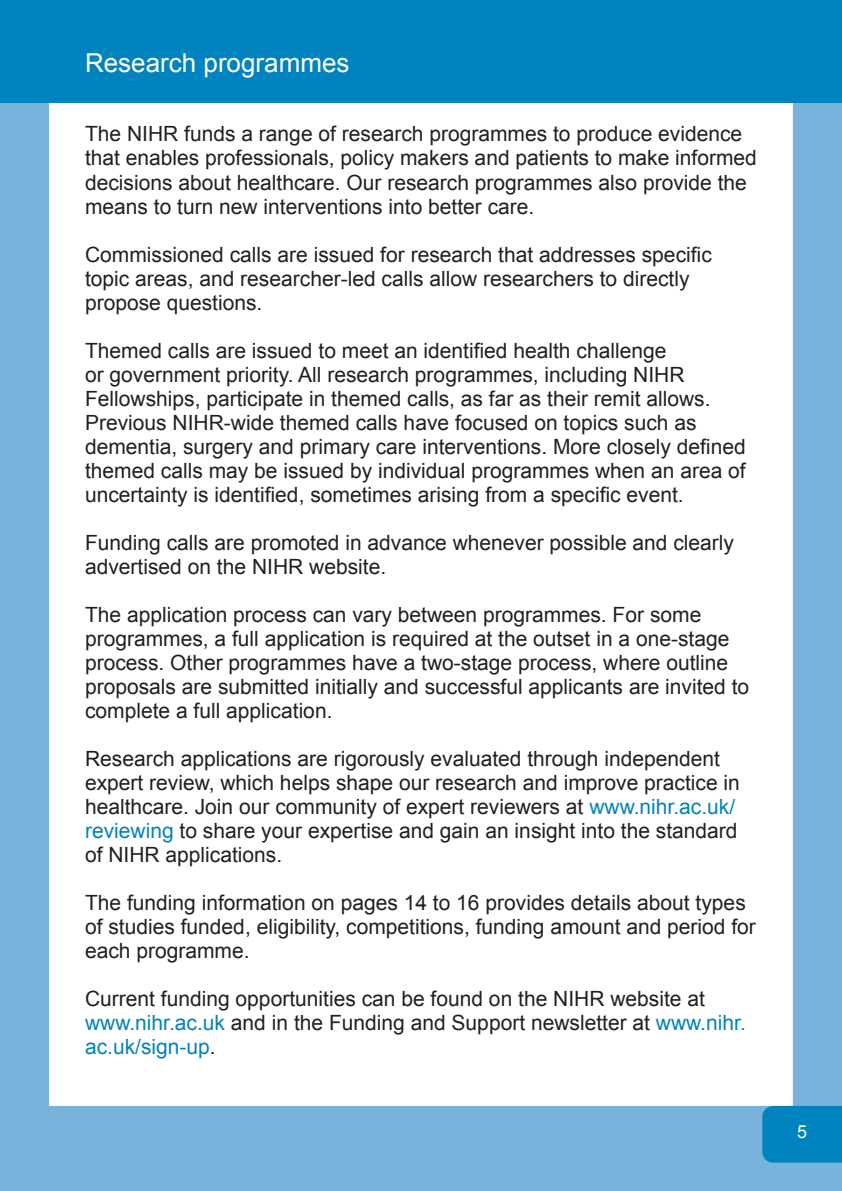
<style>
.page{position:relative;width:842px;height:1191px;background:#79b2da}
.page>*{position:absolute;margin:0;border:0;box-sizing:border-box;transform-origin:0 0}
.t1{font:26px "Arial";color:#fff}
.t2{font:21px/24px "Arial";color:#231f20}
.t3{font:18px "Arial";color:#fff}
.s1{color:#0083bf}
</style>
<div class="page">
<div style="left:49px;top:47px;width:744px;height:1059px;background:#fff;border:2px solid #fff"></div>
<div style="left:0;top:0;width:842px;height:102px;background:#0083bf"></div>
<div style="left:762px;top:1106px;width:80px;height:56px;background:#0083bf"></div>
<p class="t1" style="left:85px;top:46px;width:266px">Research programmes</p>
<p class="t2" style="left:85px;top:122px;width:673px">The NIHR funds a range of research programmes to produce evidence that enables professionals, policy makers and patients to make informed decisions about healthcare. Our research programmes also provide the means to turn new interventions into better care.</p>
<p class="t2" style="left:85px;top:242px;width:628px">Commissioned calls are issued for research that addresses specific topic areas, and researcher-led calls allow researchers to directly propose questions.</p>
<p class="t2" style="left:85px;top:338px;width:662px">Themed calls are issued to meet an identified health challenge<br>or government priority. All research programmes, including NIHR Fellowships, participate in themed calls, as far as their remit allows.<br>Previous NIHR-wide themed calls have focused on topics such as dementia, surgery and primary care interventions. More closely defined themed calls may be issued by individual programmes when an area of uncertainty is identified, sometimes arising from a specific event.</p>
<p class="t2" style="left:85px;top:530px;width:650px">Funding calls are promoted in advance whenever possible and clearly advertised on the NIHR website.</p>
<p class="t2" style="left:85px;top:602px;width:666px">The application process can vary between programmes. For some programmes, a full application is required at the outset in a one-stage process. Other programmes have a two-stage process, where outline proposals are submitted initially and successful applicants are invited to complete a full application.</p>
<p class="t2" style="left:85px;top:746px;width:656px">Research applications are rigorously evaluated through independent expert review, which helps shape our research and improve practice in healthcare. Join our community of expert reviewers at <span class="s1">www.nihr.ac.uk/ reviewing</span> to share your expertise and gain an insight into the standard of NIHR applications.</p>
<p class="t2" style="left:85px;top:890px;width:672px">The funding information on pages 14 to 16 provides details about types of studies funded, eligibility, competitions, funding amount and period for each programme.</p>
<p class="t2" style="left:85px;top:986px;width:662px">Current funding opportunities can be found on the NIHR website at <span class="s1">www.nihr.ac.uk</span> and in the Funding and Support newsletter at <span class="s1">www.nihr. ac.uk/sign-up</span>.</p>
<p class="t3" style="left:797px;top:1120px;width:12px">5</p>
</div>
